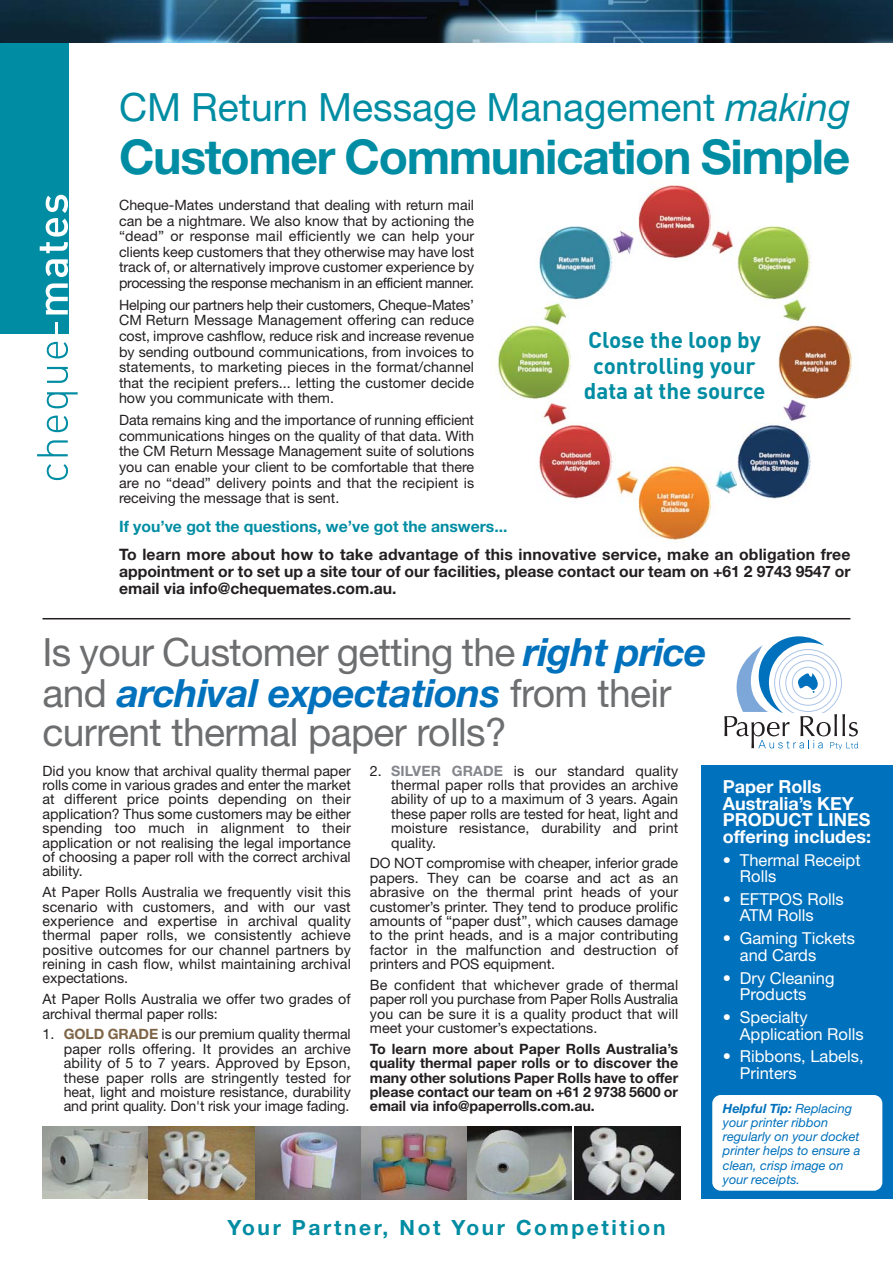
<style>
.page{position:relative;width:893px;height:1263px;background:#fff}
.page>*{position:absolute;margin:0;border:0;box-sizing:border-box;transform-origin:0 0}
.t1{font:700 48px "Helvetica Neue";letter-spacing:-.03em;color:#008da3}
.t2{font:39px/40px "Helvetica Neue";letter-spacing:-.015em;color:#6d6e70}
.t3{font:39px "Helvetica Neue";color:#008da3}
.t4{font:700 22.5px/25.5px "DIN";color:#008da3;text-align:center}
.t5{font:700 21px "Helvetica Neue";letter-spacing:.125em;color:#008da3}
.t6{font:700 18px/16.5px "Helvetica Neue";color:#fff}
.t7{font:16.5px/16.5px "Helvetica Neue";color:#fff}
.t8{font:700 15.75px/17.2px "Helvetica Neue";color:#231f20;text-align:justify}
.t9{font:700 15.75px "Helvetica Neue";color:#008da3}
.t10{font:14.25px/14.4px "Helvetica Neue";color:#231f20;text-align:justify}
.t11{font:700 14.25px/14.4px "Helvetica Neue";letter-spacing:-.005em;color:#231f20;text-align:justify}
.t12{font:italic 12.75px/14.2px "Helvetica Neue";color:#0071bc}
.s1{font-style:italic}
.s2{font-weight:700;font-style:italic;color:#0071bc}
.s3{font-weight:700;color:#7e6447}
.s4{font-weight:700;color:#84868c}
.s5{font-weight:700}
</style>
<div class="page">
<img style="left:497px;top:185px;width:355px;height:355px">
<div style="left:0;top:43px;width:68px;height:291px;background:#008da3"></div>
<svg style="left:47px;top:464px;width:21px;height:16px"></svg>
<svg style="left:37px;top:440px;width:31px;height:16px"></svg>
<svg style="left:47px;top:416px;width:21px;height:16px"></svg>
<svg style="left:47px;top:392px;width:31px;height:16px"></svg>
<svg style="left:47px;top:367px;width:21px;height:16px"></svg>
<svg style="left:47px;top:342px;width:21px;height:16px"></svg>
<svg style="left:55px;top:323px;width:2px;height:11px"></svg>
<svg style="left:46px;top:283px;width:22px;height:31px"></svg>
<svg style="left:46px;top:259px;width:22px;height:18px"></svg>
<svg style="left:40px;top:195px;width:28px;height:58px"></svg>
<svg style="left:724px;top:636px;width:134px;height:114px"></svg>
<div style="left:702px;top:765px;width:191px;height:434px;background:#0071bc"></div>
<div style="left:712px;top:1095px;width:170px;height:96px;background:#fff;border-radius:9px"></div>
<img style="left:43px;top:1127px;width:106px;height:72px">
<img style="left:149px;top:1127px;width:106px;height:72px">
<img style="left:255px;top:1127px;width:106px;height:72px">
<img style="left:361px;top:1127px;width:107px;height:72px">
<svg style="left:468px;top:1127px;width:104px;height:72px;background:#8d928c"></svg>
<img style="left:574px;top:1127px;width:106px;height:72px">
<hr style="left:43px;top:618px;width:807px;height:1px;background:#231f20">
<img style="left:0;top:0;width:893px;height:43px">
<h2 class="t3" style="left:119px;top:94px;width:733px">CM Return Message Management <span class="s1">making</span></h2>
<h1 class="t1" style="left:119px;top:140px;width:733px">Customer Communication Simple</h1>
<p class="t10" style="left:119px;top:199px;width:357px;line-height:15.6px">Cheque-Mates understand that dealing with return mail can be a nightmare. We also know that by actioning the “dead” or response mail efficiently we can help your clients keep customers that they otherwise may have lost track of, or alternatively improve customer experience by processing the response mechanism in an efficient manner.</p>
<p class="t10" style="left:119px;top:298px;width:357px;line-height:15.6px">Helping our partners help their customers, Cheque-Mates’ CM Return Message Management offering can reduce cost, improve cashflow, reduce risk and increase revenue by sending outbound communications, from invoices to statements, to marketing pieces in the format/channel that the recipient prefers... letting the customer decide how you communicate with them.</p>
<p class="t10" style="left:119px;top:414px;width:357px;line-height:15.6px">Data remains king and the importance of running efficient communications hinges on the quality of that data. With the CM Return Message Management suite of solutions you can enable your client to be comfortable that there are no “dead” delivery points and that the recipient is receiving the message that is sent.</p>
<p class="t9" style="left:119px;top:521px;width:390px">If you’ve got the questions, we’ve got the answers...</p>
<h3 class="t4" style="left:584px;top:330px;width:183px">Close the loop by controlling your data at the source</h3>
<p class="t8" style="left:119px;top:547px;width:733px">To learn more about how to take advantage of this innovative service, make an obligation free appointment or to set up a site tour of our facilities, please contact our team on +61 2 9743 9547 or email via info@chequemates.com.au.</p>
<h2 class="t2" style="left:43px;top:636px;width:666px">Is your Customer getting the <span class="s2">right price </span>and <span class="s2">archival expectations</span> from their current thermal paper rolls?</h2>
<p class="t10" style="left:43px;top:765px;width:310px">Did you know that archival quality thermal paper rolls come in various grades and enter the market at different price points depending on their application? Thus some customers may be either spending too much in alignment to their application or not realising the legal importance of choosing a paper roll with the correct archival ability.</p>
<p class="t10" style="left:43px;top:886px;width:310px">At Paper Rolls Australia we frequently visit this scenario with customers, and with our vast experience and expertise in archival quality thermal paper rolls, we consistently achieve positive outcomes for our channel partners by reining in cash flow, whilst maintaining archival expectations.</p>
<p class="t10" style="left:43px;top:993px;width:310px">At Paper Rolls Australia we offer two grades of archival thermal paper rolls:</p>
<p class="t10" style="left:64px;top:1028px;width:289px;text-indent:-21px">1. <span class="s3">GOLD GRADE</span> is our premium quality thermal paper rolls offering. It provides an archive ability of 5 to 7 years. Approved by Epson, these paper rolls are stringently tested for heat, light and moisture resistance, durability and print quality. Don't risk your image fading.</p>
<p class="t10" style="left:391px;top:765px;width:289px;text-indent:-21px">2. <span class="s4">SILVER GRADE</span> is our standard quality thermal paper rolls that provides an archive ability of up to a maximum of 3 years. Again these paper rolls are tested for heat, light and moisture resistance, durability and print quality.</p>
<p class="t10" style="left:370px;top:857px;width:310px">DO NOT compromise with cheaper, inferior grade papers. They can be coarse and act as an abrasive on the thermal print heads of your customer’s printer. They tend to produce prolific amounts of “paper dust”, which causes damage to the print heads, and is a major contributing factor in the malfunction and destruction of printers and POS equipment.</p>
<p class="t10" style="left:370px;top:979px;width:310px">Be confident that whichever grade of thermal paper roll you purchase from Paper Rolls Australia you can be sure it is a quality product that will meet your customer’s expectations.</p>
<p class="t11" style="left:370px;top:1043px;width:310px">To learn more about Paper Rolls Australia’s quality thermal paper rolls or to discover the many other solutions Paper Rolls have to offer please contact our team on +61 2 9738 5600 or email via info@paperrolls.com.au.</p>
<h3 class="t5" style="left:227px;top:1220px;width:439px">Your Partner, Not Your Competition</h3>
<p class="t6" style="left:723px;top:780px;width:150px">Paper Rolls<br>Australia’s KEY<br>PRODUCT LINES offering includes:</p>
<p class="t7" style="left:740px;top:853px;width:122px;text-indent:-17px">• Thermal Receipt<br>Rolls</p>
<p class="t7" style="left:740px;top:892px;width:105px;text-indent:-17px">• EFTPOS Rolls<br>ATM Rolls</p>
<p class="t7" style="left:740px;top:932px;width:117px;text-indent:-17px">• Gaming Tickets and Cards</p>
<p class="t7" style="left:740px;top:971px;width:96px;text-indent:-17px">• Dry Cleaning<br>Products</p>
<p class="t7" style="left:740px;top:1011px;width:125px;text-indent:-17px">• Specialty<br>Application Rolls</p>
<p class="t7" style="left:740px;top:1050px;width:125px;text-indent:-17px">• Ribbons, Labels,<br>Printers</p>
<p class="t12" style="left:723px;top:1102px;width:139px"><span class="s5">Helpful Tip:</span> Replacing your printer ribbon regularly on your docket printer helps to ensure a clean, crisp image on your receipts.</p>
</div>
